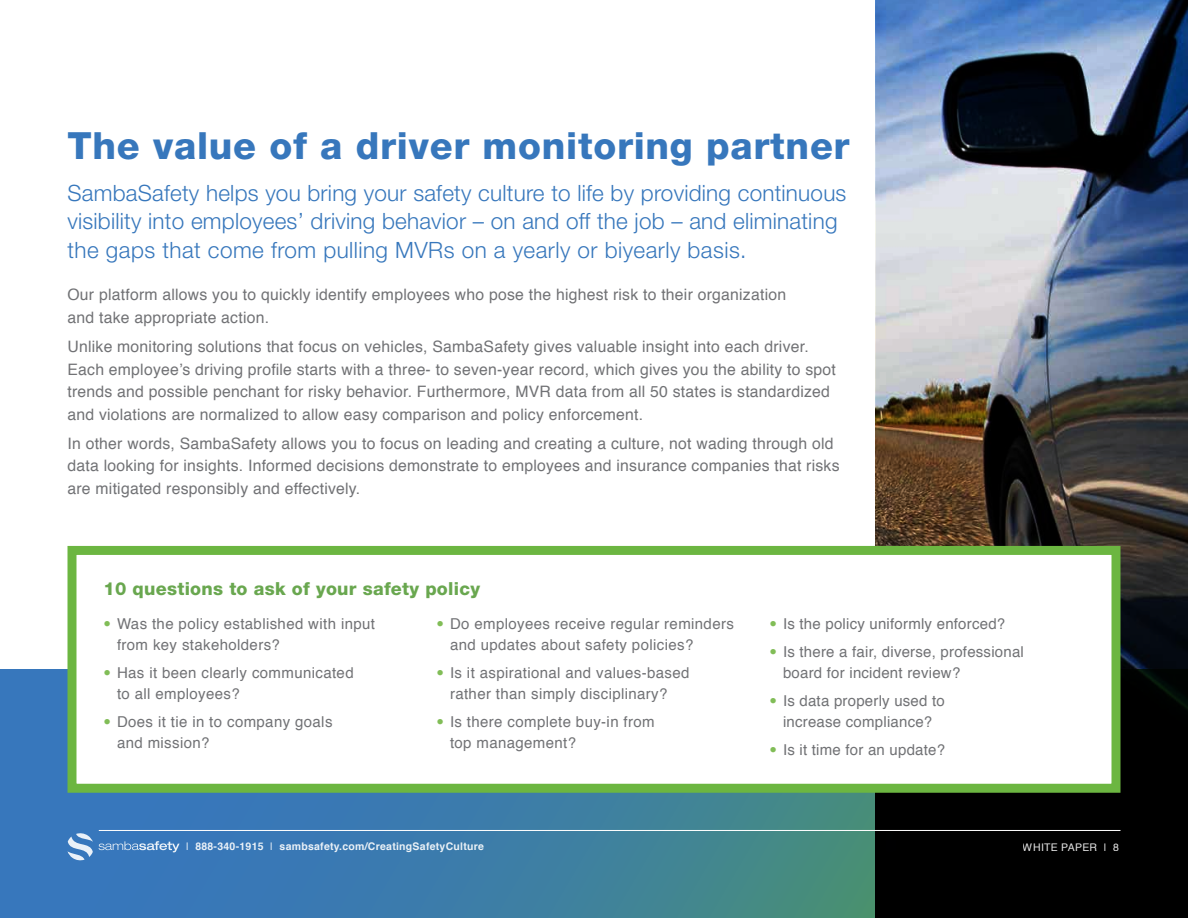
<style>
.page{position:relative;width:1188px;height:918px;background:#fff}
.page>*{position:absolute;margin:0;border:0;box-sizing:border-box;transform-origin:0 0}
.t1{font:800 37.5px "Helvetica Neue LT Std";letter-spacing:.02em;color:#3777bc}
.t2{font:300 22.5px/28.5px "Helvetica Neue LT Std";letter-spacing:.01em;color:#3777bc}
.t3{font:800 18px "Helvetica Neue LT Std";letter-spacing:.015em;color:#69a74f}
.t4{font:15.75px/22.5px "Helvetica";letter-spacing:.015em;color:#717275}
.t5{font:15px/21px "Helvetica";letter-spacing:.025em;color:#717275}
.t6{font:700 10.5px "Helvetica";letter-spacing:.025em;color:#fff}
.t7{font:10.5px "Helvetica";letter-spacing:.025em;color:#fff}
.s1{font-family:"Helvetica Neue LT Std";font-weight:800;color:#81bd57}
.s2{font-weight:400}
</style>
<div class="page">
<svg style="left:0;top:669px;width:876px;height:249px;background:#3c7da7"></svg>
<img style="left:876px;top:0;width:312px;height:918px">
<div style="left:72px;top:550px;width:1044px;height:238px;background:#fff"></div>
<div style="left:68px;top:546px;width:1052px;height:247px;border:9px solid #6cb641"></div>
<svg style="left:99px;top:841px;width:81px;height:11px"></svg>
<svg style="left:68px;top:833px;width:25px;height:28px"></svg>
<hr style="left:99px;top:830px;width:1021px;height:1px;background:#fff">
<h1 class="t1" style="left:68px;top:123px;width:784px">The value of a driver monitoring partner</h1>
<h2 class="t2" style="left:68px;top:178px;width:780px">SambaSafety helps you bring your safety culture to life by providing continuous visibility into employees’ driving behavior – on and off the job – and eliminating the gaps that come from pulling MVRs on a yearly or biyearly basis.</h2>
<p class="t4" style="left:68px;top:284px;width:720px">Our platform allows you to quickly identify employees who pose the highest risk to their organization and take appropriate action.</p>
<p class="t4" style="left:68px;top:336px;width:770px">Unlike monitoring solutions that focus on vehicles, SambaSafety gives valuable insight into each driver.<br>Each employee’s driving profile starts with a three- to seven-year record, which gives you the ability to spot trends and possible penchant for risky behavior. Furthermore, MVR data from all 50 states is standardized and violations are normalized to allow easy comparison and policy enforcement.</p>
<p class="t4" style="left:68px;top:433px;width:774px">In other words, SambaSafety allows you to focus on leading and creating a culture, not wading through old data looking for insights. Informed decisions demonstrate to employees and insurance companies that risks are mitigated responsibly and effectively.</p>
<p class="t3" style="left:104px;top:578px;width:378px">10 questions to ask of your safety policy</p>
<p class="t5" style="left:117px;top:614px;width:260px;text-indent:-14px"><span class="s1">•</span> Was the policy established with input from key stakeholders?</p>
<p class="t5" style="left:117px;top:663px;width:238px;text-indent:-14px"><span class="s1">•</span> Has it been clearly communicated to all employees?</p>
<p class="t5" style="left:117px;top:711px;width:217px;text-indent:-14px"><span class="s1">•</span> Does it tie in to company goals and mission?</p>
<p class="t5" style="left:450px;top:614px;width:285px;text-indent:-14px"><span class="s1">•</span> Do employees receive regular reminders and updates about safety policies?</p>
<p class="t5" style="left:436px;top:663px;width:255px;text-align:center"><span class="s1">•</span> Is it aspirational and values-based rather than simply disciplinary?</p>
<p class="t5" style="left:450px;top:711px;width:206px;text-indent:-14px"><span class="s1">•</span> Is there complete buy-in from top management?</p>
<p class="t5" style="left:770px;top:614px;width:237px"><span class="s1">•</span> Is the policy uniformly enforced?</p>
<p class="t5" style="left:783px;top:642px;width:242px;text-indent:-14px"><span class="s1">•</span> Is there a fair, diverse, professional board for incident review?</p>
<p class="t5" style="left:770px;top:690px;width:177px;text-align:center"><span class="s1">•</span> Is data properly used to increase compliance?</p>
<p class="t5" style="left:770px;top:739px;width:177px"><span class="s1">•</span> Is it time for an update?</p>
<p class="t6" style="left:186px;top:838px;width:300px"><span class="s2">|</span> 888-340-1915 <span class="s2">|</span> sambsafety.com/CreatingSafetyCulture</p>
<p class="t7" style="left:1023px;top:839px;width:98px">WHITE PAPER | 8</p>
</div>
